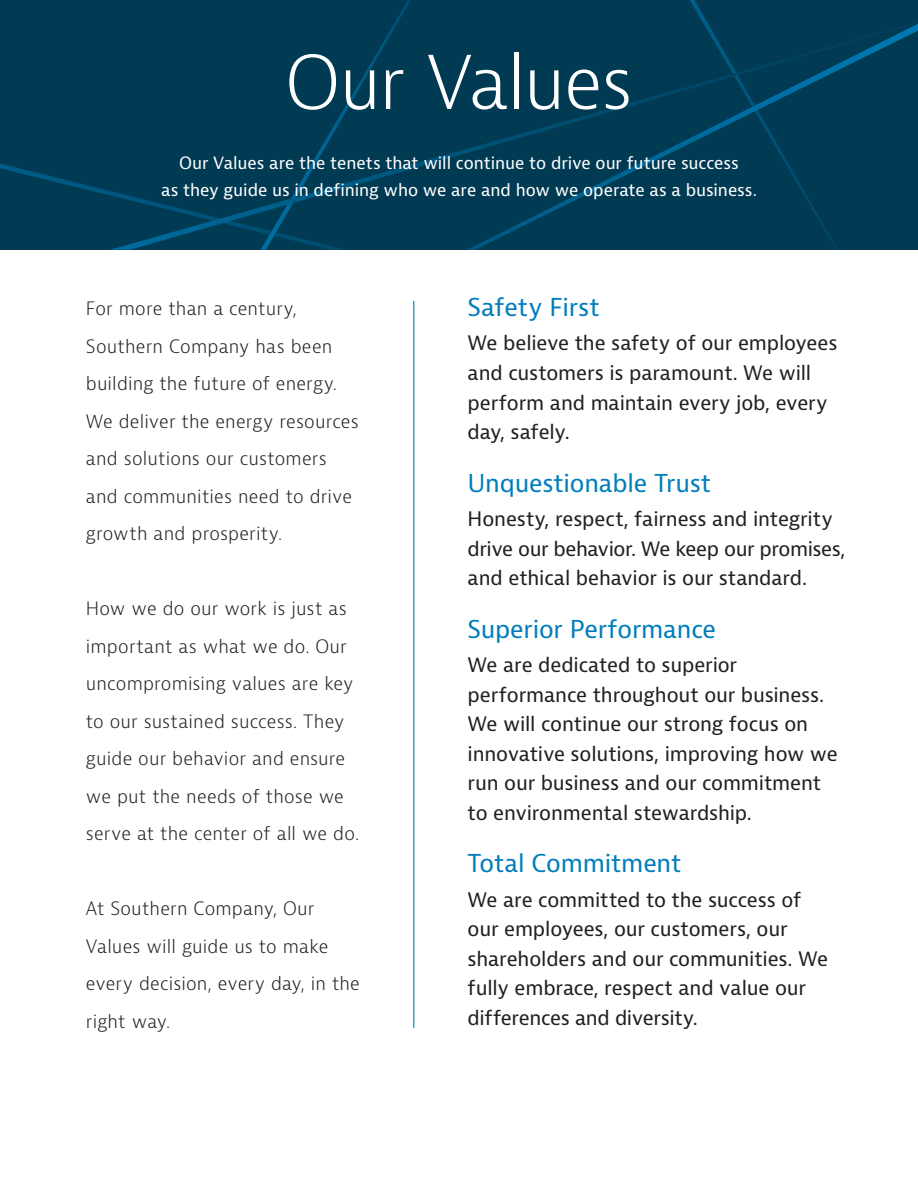
<style>
.page{position:relative;width:918px;height:1188px;background:#fff}
.page>*{position:absolute;margin:0;border:0;box-sizing:border-box;transform-origin:0 0}
.t1{font:300 72px "Bernina Sans";letter-spacing:-.025em;color:#fff}
.t2{font:24px "Bernina Sans";letter-spacing:-.01em;color:#007dbb}
.t3{font:19.5px/29.5px "Bernina Sans";letter-spacing:-.01em;color:#231f20}
.t4{font:300 18px/37.5px "Bernina Sans";letter-spacing:.01em;color:#231f20}
.t5{font:16.5px "Bernina Sans";letter-spacing:-.005em;color:#fff}
</style>
<div class="page">
<div style="left:0;top:0;width:918px;height:250px;background:#003a53"></div>
<svg style="left:0;top:0;width:411px;height:196px"></svg>
<svg style="left:110px;top:21px;width:808px;height:229px"></svg>
<hr style="left:413px;top:301px;width:1px;height:727px;background:#007dbb">
<p class="t1" style="left:285px;top:35px;width:349px">Our Values</p>
<p class="t5" style="left:179px;top:152px;width:561px">Our Values are the tenets that will continue to drive our future success</p>
<p class="t5" style="left:161px;top:179px;width:597px">as they guide us in defining who we are and how we operate as a business.</p>
<p class="t4" style="left:86px;top:290px;width:274px">For more than a century,<br>Southern Company has been building the future of energy.<br>We deliver the energy resources and solutions our customers and communities need to drive growth and prosperity.</p>
<p class="t4" style="left:86px;top:590px;width:275px">How we do our work is just as important as what we do. Our uncompromising values are key to our sustained success. They guide our behavior and ensure we put the needs of those we serve at the center of all we do.</p>
<p class="t4" style="left:86px;top:890px;width:276px">At Southern Company, Our<br>Values will guide us to make every decision, every day, in the right way.</p>
<p class="t2" style="left:468px;top:292px;width:134px">Safety First</p>
<p class="t3" style="left:468px;top:329px;width:371px">We believe the safety of our employees and customers is paramount. We will perform and maintain every job, every day, safely.</p>
<p class="t2" style="left:468px;top:467px;width:245px">Unquestionable Trust</p>
<p class="t3" style="left:468px;top:505px;width:379px">Honesty, respect, fairness and integrity drive our behavior. We keep our promises, and ethical behavior is our standard.</p>
<p class="t2" style="left:468px;top:613px;width:250px">Superior Performance</p>
<p class="t3" style="left:468px;top:650px;width:372px">We are dedicated to superior performance throughout our business.<br>We will continue our strong focus on innovative solutions, improving how we run our business and our commitment to environmental stewardship.</p>
<p class="t2" style="left:468px;top:848px;width:215px">Total Commitment</p>
<p class="t3" style="left:468px;top:885px;width:362px">We are committed to the success of our employees, our customers, our shareholders and our communities. We fully embrace, respect and value our differences and diversity.</p>
</div>
